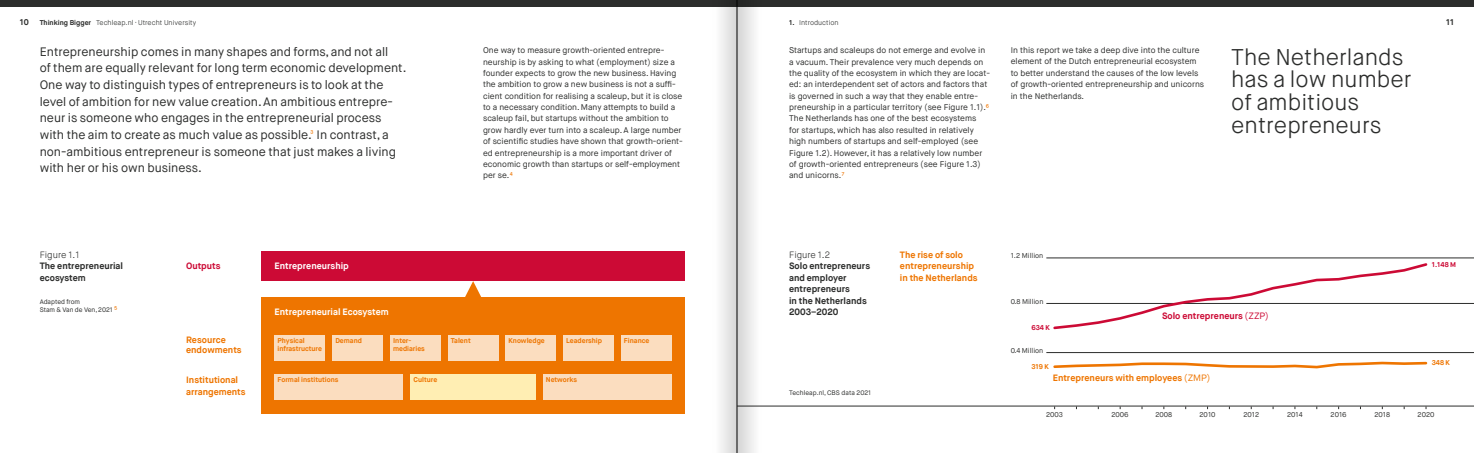
<style>
.page{position:relative;width:1474px;height:453px;background:#fff}
.page>*{position:absolute;margin:0;border:0;box-sizing:border-box;transform-origin:0 0}
.t1{font:300 22.75px/22.8px "Maison Neue";color:#2c2d2c}
.t2{font:12.25px/16.6px "Maison Neue";color:#2c2d2c}
.t3{font:700 9.19px/11.4px "Maison Neue";color:#ee7500}
.t4{font:700 9.19px/11.4px "Maison Neue";color:#2c2d2c}
.t5{font:700 9.19px "Maison Neue";color:#fff}
.t6{font:700 9.19px "Maison Neue";color:#cc0a35}
.t7{font:300 9.19px "Maison Neue";color:#2c2d2c}
.t8{font:8.31px/11.4px "Maison Neue";color:#2c2d2c}
.t9{font:700 8.31px "Maison Neue";color:#2c2d2c}
.t10{font:700 7px/7.9px "Maison Neue";color:#ee7500}
.t11{font:7px "Maison Neue";color:#2c2d2c}
.t12{font:300 7px "Maison Neue";color:#2c2d2c}
.t13{font:700 7px "Maison Neue";color:#cc0a35}
.t14{font:6.56px/8.8px "Maison Neue";color:#2c2d2c}
.s1{font-weight:700}
.s2{color:#ee7500}
.s3{font-size:8.31px;color:#ee7500}
.s4{font-weight:400}
</style>
<div class="page">
<div style="left:0;top:0;width:1473px;height:7px;background:#2c2d2c"></div>
<hr style="left:1046px;top:258px;width:427px;height:1px;background:#2c2d2c">
<hr style="left:1046px;top:303px;width:427px;height:1px;background:#2c2d2c">
<hr style="left:1046px;top:352px;width:427px;height:1px;background:#2c2d2c">
<svg style="left:1053px;top:263px;width:375px;height:67px"></svg>
<div style="left:261px;top:297px;width:424px;height:116px;background:#ee7500"></div>
<div style="left:274px;top:335px;width:51px;height:25px;background:#fbddbf"></div>
<div style="left:621px;top:335px;width:50px;height:25px;background:#fbddbf"></div>
<div style="left:563px;top:335px;width:51px;height:25px;background:#fbddbf"></div>
<div style="left:505px;top:335px;width:51px;height:25px;background:#fbddbf"></div>
<div style="left:447px;top:335px;width:51px;height:25px;background:#fbddbf"></div>
<div style="left:390px;top:335px;width:51px;height:25px;background:#fbddbf"></div>
<div style="left:332px;top:335px;width:51px;height:25px;background:#fbddbf"></div>
<div style="left:261px;top:251px;width:424px;height:30px;background:#cc0a35"></div>
<div style="left:539px;top:373px;width:132px;height:26px;background:#fbddbf"></div>
<div style="left:407px;top:373px;width:132px;height:26px;background:#ffeeb3"></div>
<div style="left:274px;top:373px;width:133px;height:26px;background:#fbddbf"></div>
<div style="left:403px;top:370px;width:7px;height:32px;background:#ee7500"></div>
<div style="left:536px;top:370px;width:7px;height:32px;background:#ee7500"></div>
<svg style="left:1053px;top:361px;width:375px;height:8px"></svg>
<hr style="left:737px;top:405px;width:736px;height:1px;background:#2c2d2c">
<svg style="left:465px;top:281px;width:16px;height:16px"></svg>
<svg style="left:720px;top:7px;width:16px;height:446px;fill:#e6e6e6"></svg>
<div style="left:737px;top:0;width:24px;height:453px;background:linear-gradient(to right,#d1d1d1,#fbfbfb)"></div>
<hr style="left:736px;top:0;width:1px;height:453px;background:#000">
<p class="t9" style="left:20px;top:17px;width:11px">10</p>
<p class="t12" style="left:40px;top:18px;width:158px"><span class="s1">Thinking Bigger</span> Techleap.nl · Utrecht University</p>
<p class="t12" style="left:789px;top:18px;width:51px"><span class="s1">1.</span> Introduction</p>
<p class="t9" style="left:1446px;top:17px;width:9px">11</p>
<p class="t8" style="left:483px;top:45px;width:201px">One way to measure growth-oriented entrepre&shy;neurship is by asking to what (employment) size a founder expects to grow the new business. Having the ambition to grow a new business is not a suffi&shy;cient condition for realising a scaleup, but it is close to a necessary condition. Many attempts to build a scaleup fail, but startups without the ambition to grow hardly ever turn into a scaleup. A large number of scientific studies have shown that growth-orient&shy;ed entrepreneurship is a more important driver of economic growth than startups or self-employment per se. <span class="s2">4</span></p>
<p class="t8" style="left:789px;top:45px;width:202px">Startups and scaleups do not emerge and evolve in a vacuum. Their prevalence very much depends on the quality of the ecosystem in which they are locat&shy;ed: an interdependent set of actors and factors that is governed in such a way that they enable entre&shy;preneurship in a particular territory (see Figure 1.1).<span class="s2">6<br></span>The Netherlands has one of the best ecosystems<br>for startups, which has also resulted in relatively high numbers of startups and self-employed (see Figure 1.2). However, it has a relatively low number of growth-oriented entrepreneurs (see Figure 1.3) and unicorns. <span class="s2">7</span></p>
<p class="t8" style="left:1010px;top:45px;width:195px">In this report we take a deep dive into the culture element of the Dutch entrepreneurial ecosystem to better understand the causes of the low levels of growth-oriented entrepreneurship and unicorns in the Netherlands.</p>
<p class="t2" style="left:40px;top:43px;width:368px">Entrepreneurship comes in many shapes and forms, and not all<br>of them are equally relevant for long term economic development.<br>One way to distinguish types of entrepreneurs is to look at the level of ambition for new value creation. An ambitious entrepre&shy;neur is someone who engages in the entrepreneurial process with the aim to create as much value as possible.<sup>3</sup> In contrast, a non-ambitious entrepreneur is someone that just makes a living with her or his own business.</p>
<h1 class="t1" style="left:1231px;top:45px;width:182px">The Netherlands has a low number of ambitious entrepreneurs</h1>
<p class="t7" style="left:40px;top:249px;width:41px">Figure 1.1</p>
<p class="t4" style="left:40px;top:260px;width:85px">The entrepreneurial ecosystem</p>
<p class="t14" style="left:40px;top:297px;width:79px">Adapted from<br>Stam &amp; Van de Ven, 2021 <span class="s3">5</span></p>
<p class="t6" style="left:186px;top:260px;width:36px">Outputs</p>
<p class="t3" style="left:186px;top:335px;width:57px;line-height:9.6px">Resource endowments</p>
<p class="t3" style="left:186px;top:374px;width:61px">Institutional arrangements</p>
<p class="t5" style="left:274px;top:260px;width:76px">Entrepreneurship</p>
<p class="t5" style="left:274px;top:306px;width:116px">Entrepreneurial Ecosystem</p>
<p class="t10" style="left:277px;top:337px;width:46px">Physical infrastructure</p>
<p class="t10" style="left:393px;top:337px;width:20px">Inter-</p>
<p class="t10" style="left:451px;top:337px;width:21px">Talent</p>
<p class="t10" style="left:508px;top:337px;width:38px">Knowledge</p>
<p class="t10" style="left:566px;top:337px;width:37px">Leadership</p>
<p class="t10" style="left:624px;top:337px;width:27px">Finance</p>
<p class="t10" style="left:335px;top:337px;width:28px">Demand</p>
<p class="t10" style="left:277px;top:376px;width:62px">Formal institutions</p>
<p class="t10" style="left:413px;top:376px;width:25px">Culture</p>
<p class="t10" style="left:546px;top:376px;width:33px">Networks</p>
<p class="t10" style="left:393px;top:345px;width:33px">mediaries</p>
<p class="t7" style="left:789px;top:249px;width:42px">Figure 1.2</p>
<p class="t4" style="left:789px;top:260px;width:82px">Solo entrepreneurs and employer entrepreneurs<br>in the Netherlands<br>2003–2020</p>
<p class="t3" style="left:900px;top:249px;width:79px">The rise of solo entrepreneurship in the Netherlands</p>
<p class="t14" style="left:789px;top:388px;width:84px">Techleap.nl, CBS data 2021</p>
<p class="t11" style="left:1010px;top:251px;width:34px">1.2 Million</p>
<p class="t11" style="left:1010px;top:297px;width:34px">0.8 Million</p>
<p class="t13" style="left:1031px;top:323px;width:20px">634 K</p>
<p class="t10" style="left:1031px;top:362px;width:19px">319 K</p>
<p class="t11" style="left:1010px;top:346px;width:34px">0.4 Million</p>
<p class="t6" style="left:1162px;top:310px;width:108px">Solo entrepreneurs <span class="s4">(ZZP)</span></p>
<p class="t3" style="left:1052px;top:372px;width:159px">Entrepreneurs with employees <span class="s4">(ZMP)</span></p>
<p class="t13" style="left:1431px;top:260px;width:26px">1.148 M</p>
<p class="t10" style="left:1431px;top:359px;width:20px">348 K</p>
<p class="t11" style="left:1046px;top:410px;width:18px">2003</p>
<p class="t11" style="left:1111px;top:410px;width:19px">2006</p>
<p class="t11" style="left:1155px;top:410px;width:18px">2008</p>
<p class="t11" style="left:1199px;top:410px;width:17px">2010</p>
<p class="t11" style="left:1243px;top:410px;width:17px">2012</p>
<p class="t11" style="left:1287px;top:410px;width:17px">2014</p>
<p class="t11" style="left:1330px;top:410px;width:18px">2016</p>
<p class="t11" style="left:1374px;top:410px;width:17px">2018</p>
<p class="t11" style="left:1417px;top:410px;width:18px">2020</p>
</div>
